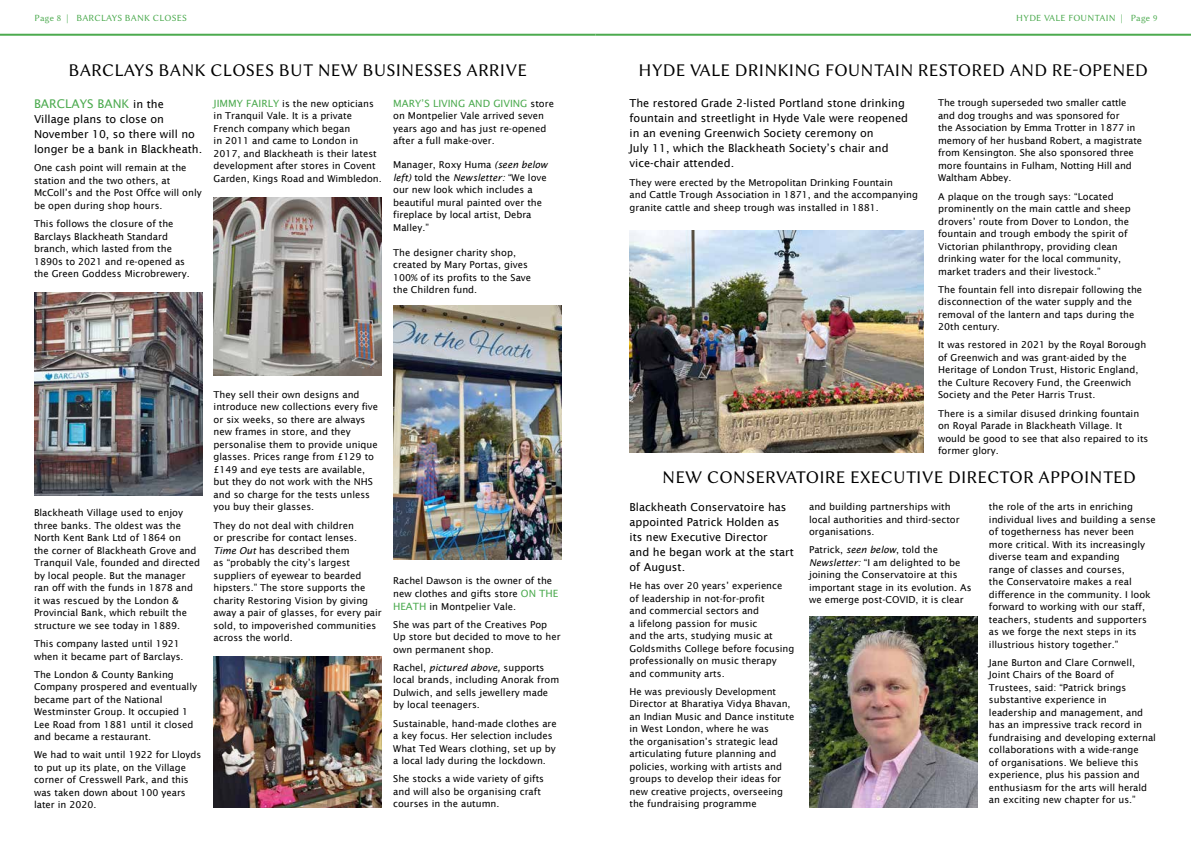
<style>
.page{position:relative;width:1191px;height:842px;background:#fff}
.page>*{position:absolute;margin:0;border:0;box-sizing:border-box;transform-origin:0 0}
.t1{font:18px "Lin Biolinum O";letter-spacing:.01em;color:#000}
.t2{font:12px "Lucida Sans";color:#4caa4f}
.t3{font:11px/15px "Lucida Sans";color:#000}
.t4{font:10px "Lucida Sans";color:#4caa4f}
.t5{font:9.5px/12.5px "Lucida Sans";color:#000}
.t6{font:9.5px "Lin Biolinum O";letter-spacing:.02em;color:#4caa4f}
.s1{font-size:11px;color:#000}
.s2{font-size:10px;color:#4caa4f}
.s3{font-size:9.5px;color:#000}
.s4{font-style:italic}
</style>
<div class="page">
<hr style="left:0;top:34px;width:595px;height:2px;background:#4caa4f">
<hr style="left:595px;top:34px;width:596px;height:2px;background:#4caa4f">
<img style="left:629px;top:230px;width:294px;height:222px">
<img style="left:809px;top:616px;width:168px;height:192px">
<img style="left:35px;top:293px;width:167px;height:203px">
<img style="left:214px;top:197px;width:168px;height:179px">
<img style="left:214px;top:657px;width:168px;height:151px">
<img style="left:393px;top:306px;width:168px;height:254px">
<p class="t6" style="left:34px;top:12px;width:154px">Page 8 | BARCLAYS BANK CLOSES</p>
<h1 class="t1" style="left:68px;top:60px;width:460px">BARCLAYS BANK CLOSES BUT NEW BUSINESSES ARRIVE</h1>
<p class="t2" style="left:34px;top:97px;width:131px">BARCLAYS BANK <span class="s1">in the</span></p>
<p class="t3" style="left:34px;top:112px;width:170px">Village plans to close on<br>November 10, so there will no longer be a bank in Blackheath.</p>
<p class="t5" style="left:34px;top:162px;width:169px">One cash point will remain at the station and the two others, at<br>McColl’s and the Post Offce will only be open during shop hours.</p>
<p class="t5" style="left:34px;top:217px;width:157px">This follows the closure of the<br>Barclays Blackheath Standard branch, which lasted from the<br>1890s to 2021 and re-opened as the Green Goddess Microbrewery.</p>
<p class="t5" style="left:214px;top:97px;width:170px"><span class="s2">JIMMY FAIRLY</span> is the new opticians in Tranquil Vale. It is a private<br>French company which began<br>in 2011 and came to London in<br>2017, and Blackheath is their latest development after stores in Covent<br>Garden, Kings Road and Wimbledon.</p>
<p class="t4" style="left:393px;top:97px;width:162px">MARY’S LIVING AND GIVING <span class="s3">store</span></p>
<p class="t5" style="left:393px;top:110px;width:155px">on Montpelier Vale arrived seven years ago and has just re-opened after a full make-over.</p>
<p class="t5" style="left:393px;top:158px;width:156px">Manager, Roxy Huma <span class="s4">(seen below left)</span> told the <span class="s4">Newsletter:</span> “We love our new look which includes a beautiful mural painted over the fireplace by local artist, Debra<br>Malley.”</p>
<p class="t5" style="left:393px;top:246px;width:139px">The designer charity shop, created by Mary Portas, gives<br>100% of its profits to the Save the Children fund.</p>
<p class="t5" style="left:34px;top:507px;width:167px">Blackheath Village used to enjoy three banks. The oldest was the<br>North Kent Bank Ltd of 1864 on<br>the corner of Blackheath Grove and<br>Tranquil Vale, founded and directed by local people. But the manager ran off with the funds in 1878 and it was rescued by the London &amp;<br>Provincial Bank, which rebuilt the structure we see today in 1889.</p>
<p class="t5" style="left:34px;top:637px;width:151px">This company lasted until 1921 when it became part of Barclays.</p>
<p class="t5" style="left:34px;top:668px;width:164px">The London &amp; County Banking<br>Company prospered and eventually became part of the National<br>Westminster Group. It occupied 1<br>Lee Road from 1881 until it closed and became a restaurant.</p>
<p class="t5" style="left:34px;top:749px;width:169px">We had to wait until 1922 for Lloyds to put up its plate, on the Village corner of Cresswell Park, and this was taken down about 100 years later in 2020.</p>
<p class="t5" style="left:214px;top:388px;width:166px">They sell their own designs and introduce new collections every five or six weeks, so there are always new frames in store, and they personalise them to provide unique glasses. Prices range from £129 to £149 and eye tests are available, but they do not work with the NHS and so charge for the tests unless you buy their glasses.</p>
<p class="t5" style="left:214px;top:519px;width:170px">They do not deal with children<br>or prescribe for contact lenses.<br><span class="s4">Time Out</span> has described them<br>as “probably the city’s largest suppliers of eyewear to bearded hipsters.” The store supports the charity Restoring Vision by giving away a pair of glasses, for every pair sold, to impoverished communities across the world.</p>
<p class="t5" style="left:393px;top:574px;width:167px;line-height:13px">Rachel Dawson is the owner of the new clothes and gifts store <span class="s2">ON THE<br>HEATH</span> in Montpelier Vale.</p>
<p class="t5" style="left:393px;top:618px;width:169px">She was part of the Creatives Pop<br>Up store but decided to move to her own permanent shop.</p>
<p class="t5" style="left:393px;top:661px;width:168px">Rachel, <span class="s4">pictured above,</span> supports local brands, including Anorak from<br>Dulwich, and sells jewellery made by local teenagers.</p>
<p class="t5" style="left:393px;top:717px;width:165px">Sustainable, hand-made clothes are a key focus. Her selection includes What Ted Wears clothing, set up by a local lady during the lockdown.</p>
<p class="t5" style="left:393px;top:773px;width:152px">She stocks a wide variety of gifts and will also be organising craft courses in the autumn.</p>
<p class="t6" style="left:1016px;top:12px;width:143px">HYDE VALE FOUNTAIN | Page 9</p>
<h1 class="t1" style="left:638px;top:60px;width:511px">HYDE VALE DRINKING FOUNTAIN RESTORED AND RE-OPENED</h1>
<p class="t3" style="left:629px;top:96px;width:280px">The restored Grade 2-listed Portland stone drinking fountain and streetlight in Hyde Vale were reopened in an evening Greenwich Society ceremony on<br>July 11, which the Blackheath Society’s chair and vice-chair attended.</p>
<p class="t5" style="left:629px;top:176px;width:290px">They were erected by the Metropolitan Drinking Fountain<br>and Cattle Trough Association in 1871, and the accompanying granite cattle and sheep trough was installed in 1881.</p>
<p class="t5" style="left:938px;top:97px;width:205px">The trough superseded two smaller cattle and dog troughs and was sponsored for<br>the Association by Emma Trotter in 1877 in memory of her husband Robert, a magistrate from Kensington. She also sponsored three more fountains in Fulham, Notting Hill and Waltham Abbey.</p>
<p class="t5" style="left:938px;top:190px;width:194px">A plaque on the trough says: “Located prominently on the main cattle and sheep drovers’ route from Dover to London, the fountain and trough embody the spirit of Victorian philanthropy, providing clean drinking water for the local community, market traders and their livestock.”</p>
<p class="t5" style="left:938px;top:283px;width:205px">The fountain fell into disrepair following the disconnection of the water supply and the removal of the lantern and taps during the 20th century.</p>
<p class="t5" style="left:938px;top:339px;width:210px">It was restored in 2021 by the Royal Borough of Greenwich and was grant-aided by the Heritage of London Trust, Historic England, the Culture Recovery Fund, the Greenwich Society and the Peter Harris Trust.</p>
<p class="t5" style="left:938px;top:407px;width:212px">There is a similar disused drinking fountain on Royal Parade in Blackheath Village. It would be good to see that also repaired to its former glory.</p>
<h1 class="t1" style="left:662px;top:467px;width:475px">NEW CONSERVATOIRE EXECUTIVE DIRECTOR APPOINTED</h1>
<p class="t3" style="left:629px;top:499px;width:166px">Blackheath Conservatoire has appointed Patrick Holden as its new Executive Director<br>and he began work at the start of August.</p>
<p class="t5" style="left:629px;top:579px;width:166px">He has over 20 years’ experience<br>of leadership in not-for-profit<br>and commercial sectors and<br>a lifelong passion for music<br>and the arts, studying music at<br>Goldsmiths College before focusing professionally on music therapy and community arts.</p>
<p class="t5" style="left:629px;top:685px;width:166px">He was previously Development Director at Bharatiya Vidya Bhavan, an Indian Music and Dance institute in West London, where he was<br>the organisation’s strategic lead articulating future planning and policies, working with artists and groups to develop their ideas for new creative projects, overseeing the fundraising programme</p>
<p class="t5" style="left:989px;top:500px;width:168px">the role of the arts in enriching individual lives and building a sense of togetherness has never been more critical. With its increasingly diverse team and expanding<br>range of classes and courses,<br>the Conservatoire makes a real difference in the community. I look forward to working with our staff, teachers, students and supporters as we forge the next steps in its illustrious history together.”</p>
<p class="t5" style="left:989px;top:656px;width:169px">Jane Burton and Clare Cornwell,<br>Joint Chairs of the Board of<br>Trustees, said: “Patrick brings substantive experience in leadership and management, and has an impressive track record in fundraising and developing external collaborations with a wide-range<br>of organisations. We believe this experience, plus his passion and enthusiasm for the arts will herald an exciting new chapter for us.”</p>
<p class="t5" style="left:809px;top:500px;width:152px">and building partnerships with local authorities and third-sector organisations.</p>
<p class="t5" style="left:809px;top:544px;width:164px">Patrick, <span class="s4">seen below</span>, told the <span class="s4">Newsletter:</span> “I am delighted to be joining the Conservatoire at this important stage in its evolution. As we emerge post-COVID, it is clear</p>
</div>
